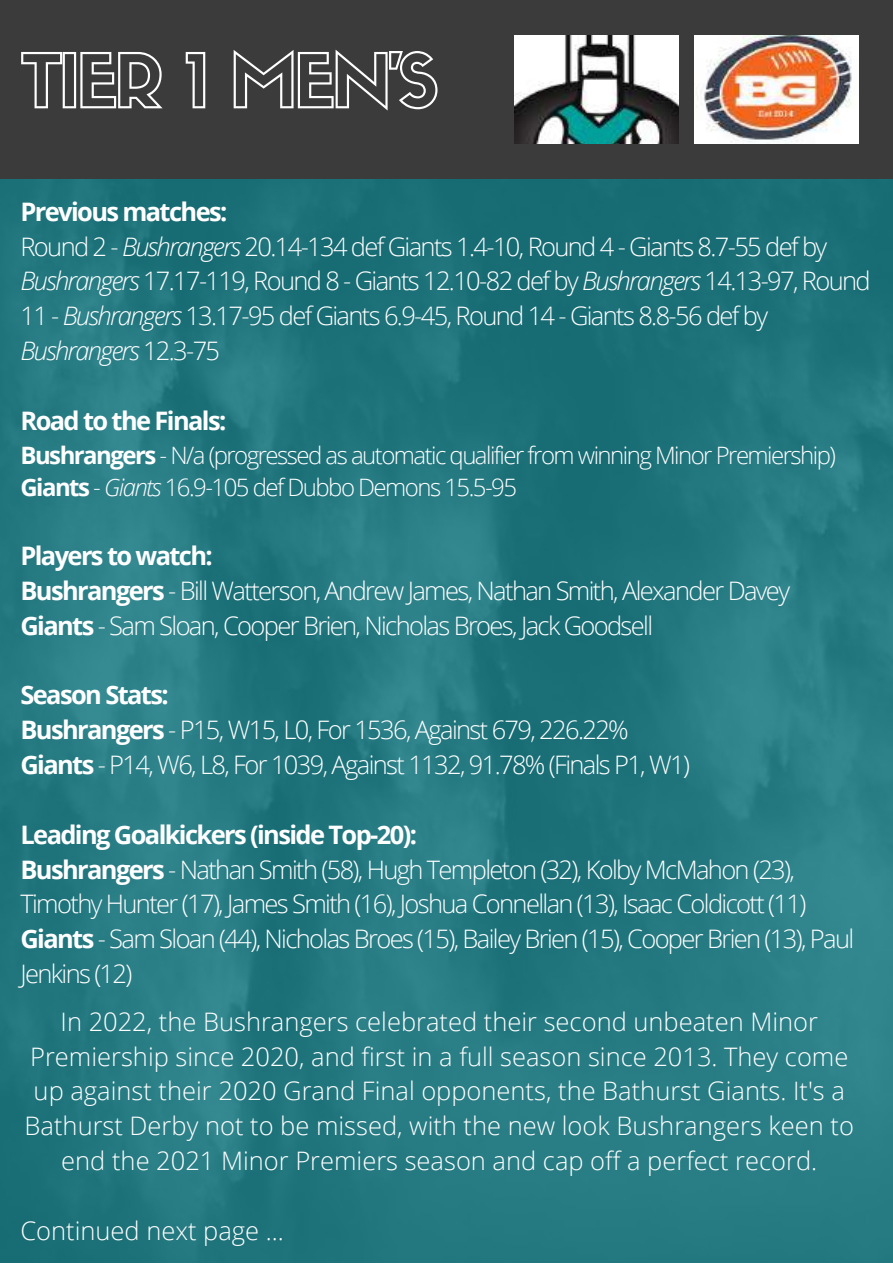
<style>
.page{position:relative;width:893px;height:1264px;background:#fff}
.page>*{position:absolute;margin:0;border:0;box-sizing:border-box;transform-origin:0 0}
.t1{font:72.75px "Sifonn Basic Outline";letter-spacing:-.065em;color:#fff}
.t2{font:300 25.5px/34.8px "Open Sans";letter-spacing:-.065em;color:#fff}
.t3{font:300 25.5px/34.8px "Open Sans";color:#fff;text-align:center}
.t4{font:700 25.5px "Open Sans";letter-spacing:-.065em;color:#fff}
.t5{font:300 24px/32.5px "Open Sans";letter-spacing:-.065em;color:#fff}
.s1{font-weight:700}
.s2{font-style:italic}
</style>
<div class="page">
<img style="left:0;top:179px;width:892px;height:1083px">
<div style="left:0;top:0;width:892px;height:179px;background:#3b3b3b"></div>
<img style="left:694px;top:36px;width:164px;height:107px">
<img style="left:514px;top:36px;width:164px;height:107px">
<h1 class="t1" style="left:20px;top:53px;width:420px">TIER 1 MEN'S</h1>
<p class="t2" style="left:20px;top:193px;width:851px"><span class="s1">Previous matches:<br></span>Round 2 - <span class="s2">Bushrangers</span> 20.14-134 def Giants 1.4-10, Round 4 - Giants 8.7-55 def by <span class="s2">Bushrangers</span> 17.17-119, Round 8 - Giants 12.10-82 def by <span class="s2">Bushrangers</span> 14.13-97, Round 11 - <span class="s2">Bushrangers</span> 13.17-95 def Giants 6.9-45, Round 14 - Giants 8.8-56 def by <span class="s2">Bushrangers</span> 12.3-75</p>
<p class="t4" style="left:20px;top:402px;width:207px">Road to the Finals:</p>
<p class="t5" style="left:20px;top:438px;width:817px"><span class="s1">Bushrangers</span> - N/a (progressed as automatic qualifier from winning Minor Premiership)<br><span class="s1">Giants</span> - <span class="s2">Giants</span> 16.9-105 def Dubbo Demons 15.5-95</p>
<p class="t2" style="left:20px;top:537px;width:771px"><span class="s1">Players to watch:<br>Bushrangers</span> - Bill Watterson, AndrewJames, Nathan Smith, Alexander Davey<br><span class="s1">Giants</span> - Sam Sloan, Cooper Brien, Nicholas Broes, Jack Goodsell</p>
<p class="t2" style="left:20px;top:677px;width:671px"><span class="s1">Season Stats:<br>Bushrangers</span> - P15, W15, L0, For 1536, Against 679, 226.22%<br><span class="s1">Giants</span> - P14, W6, L8, For 1039, Against 1132, 91.78% (Finals P1, W1)</p>
<p class="t2" style="left:20px;top:816px;width:835px"><span class="s1">Leading Goalkickers (inside Top-20):<br>Bushrangers</span> - Nathan Smith (58), Hugh Templeton (32), Kolby McMahon (23), Timothy Hunter (17), James Smith (16), Joshua Connellan (13), Isaac Coldicott (11)<br><span class="s1">Giants</span> - Sam Sloan (44), Nicholas Broes (15), Bailey Brien (15), Cooper Brien (13), Paul Jenkins (12)</p>
<p class="t3" style="left:25px;top:1003px;width:830px">In 2022, the Bushrangers celebrated their second unbeaten Minor Premiership since 2020, and first in a full season since 2013. They come up against their 2020 Grand Final opponents, the Bathurst Giants. It's a Bathurst Derby not to be missed, with the new look Bushrangers keen to end the 2021 Minor Premiers season and cap off a perfect record.</p>
<p class="t3" style="left:20px;top:1212px;width:265px">Continued next page ...</p>
</div>
